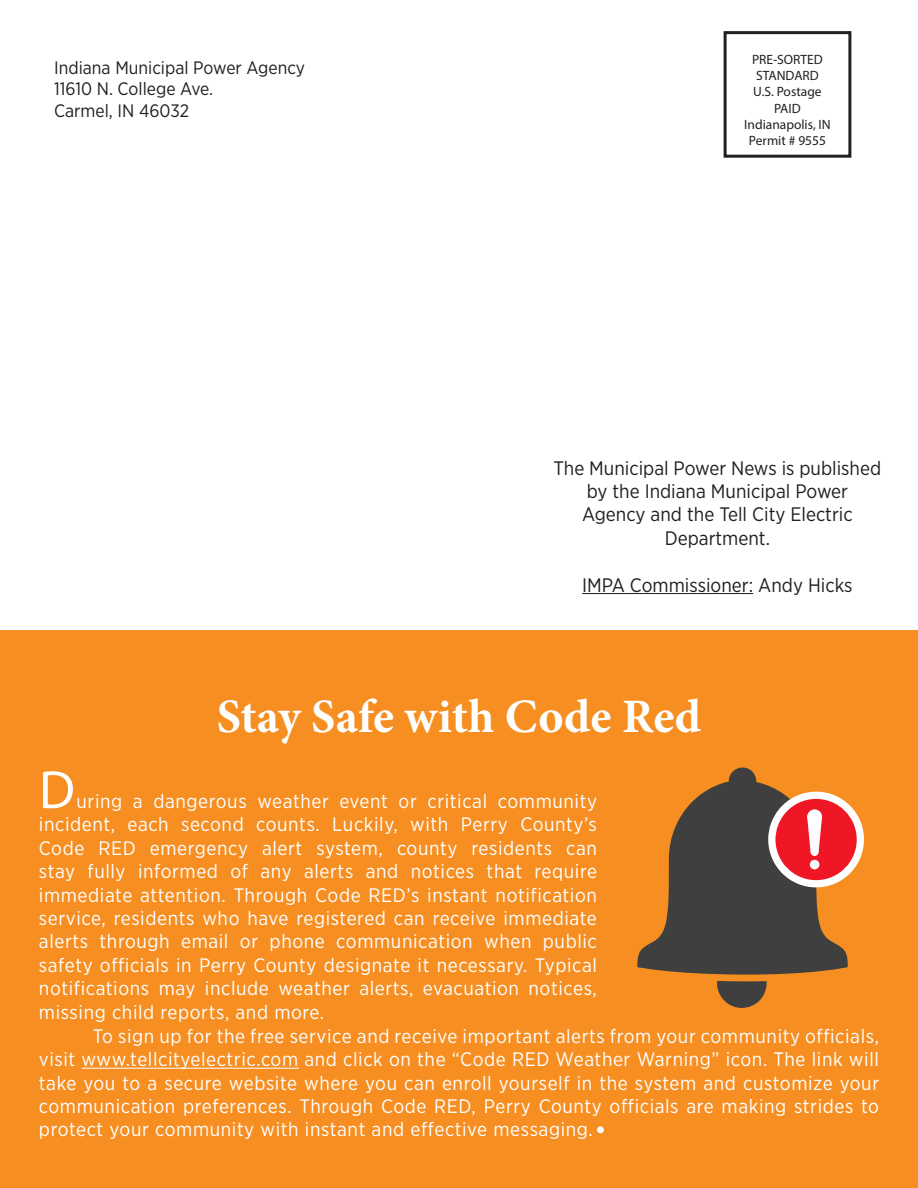
<style>
.page{position:relative;width:918px;height:1188px;background:#fff}
.page>*{position:absolute;margin:0;border:0;box-sizing:border-box;transform-origin:0 0}
.t1{font:54px "Myriad Pro";color:#fff}
.t2{font:700 48px "Minion Pro";color:#fff}
.t3{font:19.5px/23.4px "Gotham Narrow";letter-spacing:.03em;color:#fff;text-align:justify}
.t4{font:19.5px/23.4px "Gotham Narrow";color:#231f20;text-align:center}
.t5{font:18px/21.6px "Gotham Narrow";color:#231f20}
.t6{font:13.5px/16.2px "Myriad Pro";color:#231f20;text-align:center}
</style>
<div class="page">
<div style="left:724px;top:31px;width:127px;height:127px;border:3px solid #231f20"></div>
<hr style="left:582px;top:593px;width:171px;height:1px;background:#231f20">
<div style="left:0;top:631px;width:918px;height:557px;background:#f68e21"></div>
<div style="left:597px;top:1126px;width:7px;height:7px;background:#fff;border-radius:50%"></div>
<svg style="left:717px;top:958px;width:50px;height:50px"></svg>
<div style="left:729px;top:768px;width:27px;height:46px;background:#3f3f3f;border-radius:14px"></div>
<svg style="left:637px;top:780px;width:227px;height:195px"></svg>
<div style="left:810px;top:860px;width:9px;height:9px;background:#fdfdff;border-radius:50%"></div>
<hr style="left:82px;top:1068px;width:217px;height:1px;background:#fff">
<p class="t5" style="left:54px;top:56px;width:252px">Indiana Municipal Power Agency<br>11610 N. College Ave.<br>Carmel, IN 46032</p>
<p class="t6" style="left:744px;top:51px;width:88px">PRE-SORTED<br>STANDARD<br>U.S. Postage<br>PAID<br>Indianapolis, IN<br>Permit # 9555</p>
<p class="t4" style="left:554px;top:456px;width:329px">The Municipal Power News is published by the Indiana Municipal Power<br>Agency and the Tell City Electric<br>Department.</p>
<p class="t4" style="left:582px;top:573px;width:272px">IMPA Commissioner: Andy Hicks</p>
<p class="t2" style="left:217px;top:683px;width:486px">Stay Safe with Code Red</p>
<p class="t1" style="left:39px;top:757px;width:37px">D</p>
<p class="t3" style="left:39px;top:789px;width:560px;text-indent:38px">uring a dangerous weather event or critical community incident, each second counts. Luckily, with Perry County’s Code RED emergency alert system, county residents can stay fully informed of any alerts and notices that require immediate attention. Through Code RED’s instant notification service, residents who have registered can receive immediate alerts through email or phone communication when public safety officials in Perry County designate it necessary. Typical notifications may include weather alerts, evacuation notices, missing child reports, and more.</p>
<p class="t3" style="left:39px;top:1024px;width:842px;text-indent:54px">To sign up for the free service and receive important alerts from your community officials, visit www.tellcityelectric.com and click on the “Code RED Weather Warning” icon. The link will take you to a secure website where you can enroll yourself in the system and customize your communication preferences. Through Code RED, Perry County officials are making strides to protect your community with instant and effective messaging.</p>
</div>
